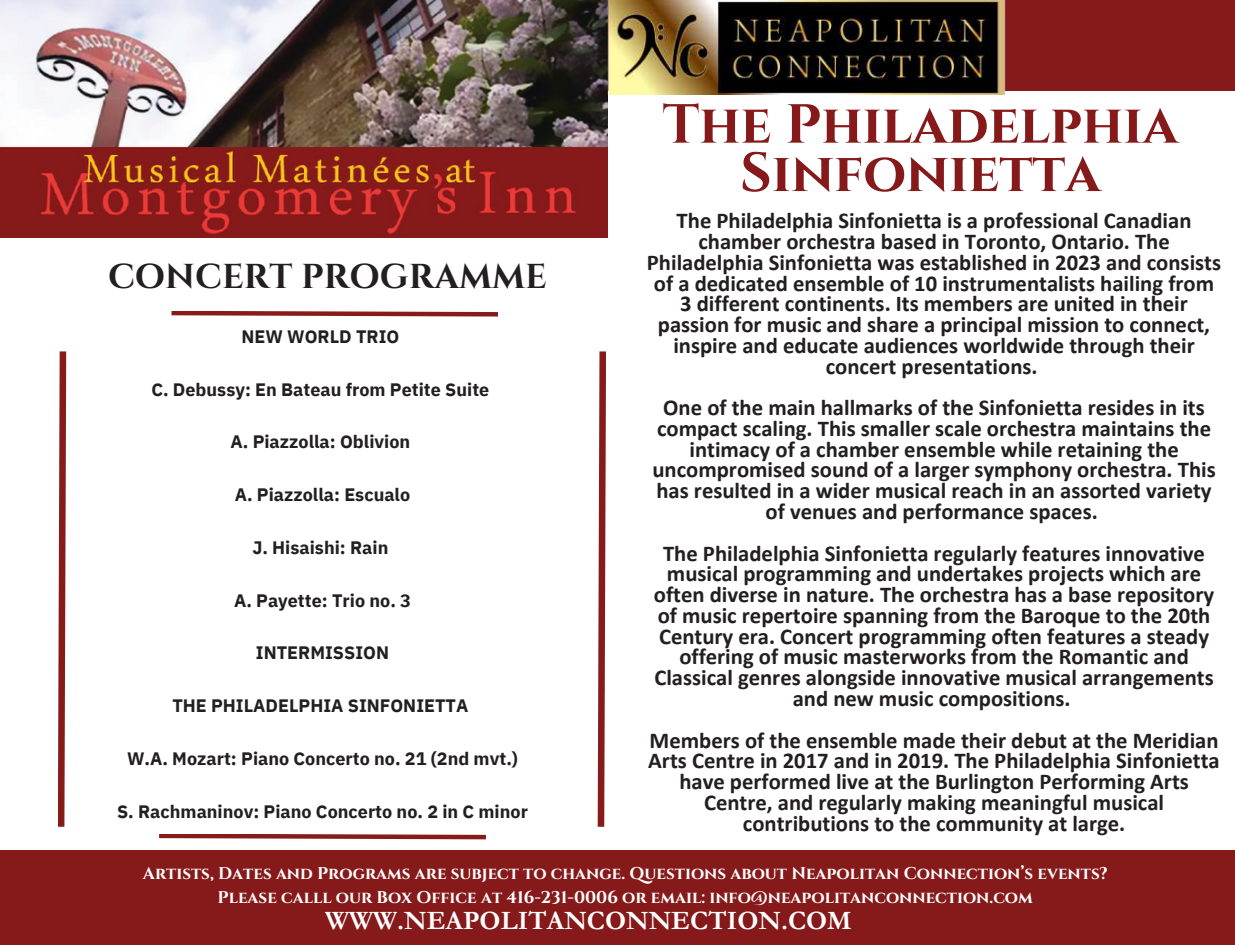
<style>
.page{position:relative;width:1235px;height:945px;background:#fff}
.page>*{position:absolute;margin:0;border:0;box-sizing:border-box;transform-origin:0 0}
.t1{font:700 55.05px/48.3px "Cinzel";color:#861a1a;text-align:center}
.t2{font:700 34.5px "Cinzel";color:#231f20}
.t3{font:700 26.7px "Garamond";color:#fff}
.t4{font:700 22.65px/20.7px "Calibri";color:#231f20;text-align:center}
.t5{font:700 18px "IBM Plex Sans";color:#231f20}
.t6{font:700 16.95px/23.7px "Cinzel";color:#fff;text-align:center}
</style>
<div class="page">
<div style="left:0;top:850px;width:1234px;height:95px;background:#861a1a"></div>
<img style="left:0;top:0;width:608px;height:237px">
<svg style="left:171px;top:311px;width:327px;height:6px;background:#a45453"></svg>
<div style="left:608px;top:0;width:626px;height:91px;background:#861a1a"></div>
<img style="left:597px;top:0;width:409px;height:94px">
<svg style="left:597px;top:351px;width:9px;height:476px"></svg>
<svg style="left:58px;top:351px;width:8px;height:476px;background:#9c4443"></svg>
<svg style="left:159px;top:834px;width:327px;height:5px;background:#943635"></svg>
<p class="t1" style="left:662px;top:102px;width:517px">The Philadelphia<br>Sinfonietta</p>
<h5 class="t4" style="left:646px;top:212px;width:575px">The Philadelphia Sinfonietta is a professional Canadian chamber orchestra based in Toronto, Ontario. The Philadelphia Sinfonietta was established in 2023 and consists of a dedicated ensemble of 10 instrumentalists hailing from 3 different continents. Its members are united in their passion for music and share a principal mission to connect, inspire and educate audiences worldwide through their concert presentations.</h5>
<p class="t4" style="left:652px;top:399px;width:564px">One of the main hallmarks of the Sinfonietta resides in its compact scaling. This smaller scale orchestra maintains the intimacy of a chamber ensemble while retaining the uncompromised sound of a larger symphony orchestra. This has resulted in a wider musical reach in an assorted variety of venues and performance spaces.</p>
<p class="t4" style="left:653px;top:545px;width:561px">The Philadelphia Sinfonietta regularly features innovative musical programming and undertakes projects which are often diverse in nature. The orchestra has a base repository of music repertoire spanning from the Baroque to the 20th Century era. Concert programming often features a steady offering of music masterworks from the Romantic and Classical genres alongside innovative musical arrangements and new music compositions.</p>
<p class="t4" style="left:648px;top:732px;width:573px">Members of the ensemble made their debut at the Meridian Arts Centre in 2017 and in 2019. The Philadelphia Sinfonietta have performed live at the Burlington Performing Arts Centre, and regularly making meaningful musical contributions to the community at large.</p>
<h3 class="t6" style="left:143px;top:862px;width:966px">Artists, Dates and Programs are subject to change. Questions about Neapolitan Connection’s events?<br>Please calll our Box Office at 416-231-0006 or email: info@neapolitanconnection.com</h3>
<h4 class="t2" style="left:108px;top:255px;width:440px">CONCERT PROGRAMME</h4>
<h4 class="t5" style="left:241px;top:324px;width:159px">NEW WORLD TRIO</h4>
<h4 class="t5" style="left:151px;top:377px;width:339px">C. Debussy: En Bateau from Petite Suite</h4>
<h2 class="t5" style="left:230px;top:430px;width:181px">A. Piazzolla: Oblivion</h2>
<h5 class="t5" style="left:235px;top:483px;width:177px">A. Piazzolla: Escualo</h5>
<p class="t5" style="left:252px;top:535px;width:137px">J. Hisaishi: Rain</p>
<p class="t5" style="left:234px;top:588px;width:178px">A. Payette: Trio no. 3</p>
<p class="t5" style="left:256px;top:641px;width:134px">INTERMISSION</p>
<p class="t5" style="left:172px;top:694px;width:297px">THE PHILADELPHIA SINFONIETTA</p>
<p class="t5" style="left:127px;top:746px;width:392px">W.A. Mozart: Piano Concerto no. 21 (2nd mvt.)</p>
<h5 class="t5" style="left:117px;top:799px;width:412px">S. Rachmaninov: Piano Concerto no. 2 in C minor</h5>
<h4 class="t3" style="left:325px;top:906px;width:528px">WWW.NEAPOLITANCONNECTION.COM</h4>
</div>
